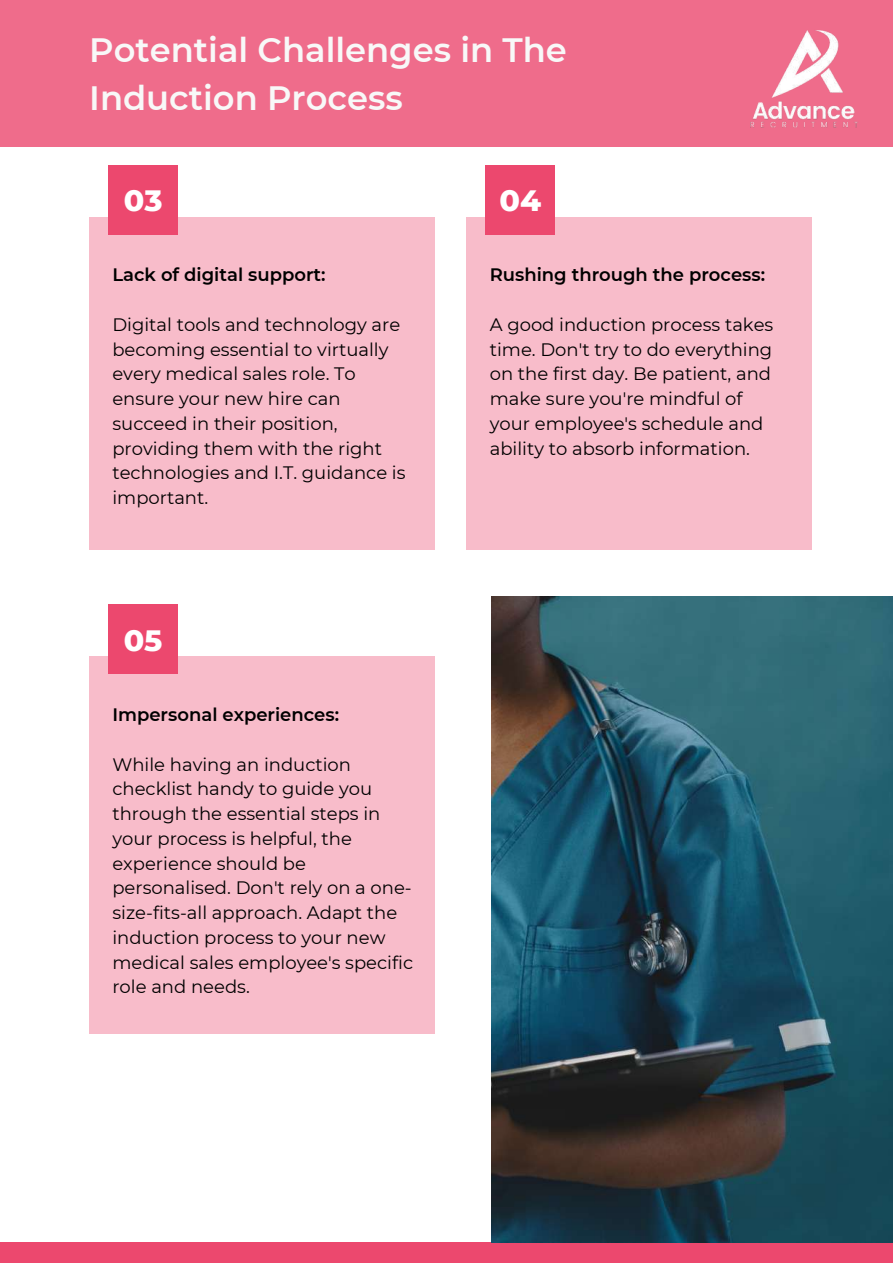
<style>
.page{position:relative;width:893px;height:1264px;background:#fff}
.page>*{position:absolute;margin:0;border:0;box-sizing:border-box;transform-origin:0 0}
.t1{font:600 33.75px/47.2px "Montserrat";color:#f8f8f8}
.t2{font:800 30px "Montserrat";color:#fff}
.t3{font:18px/24.8px "Montserrat";color:#000}
.t4{font:600 18px "Montserrat";color:#000}
</style>
<div class="page">
<div style="left:0;top:1242px;width:892px;height:20px;background:#ec486e"></div>
<div style="left:0;top:0;width:892px;height:147px;background:#ef6c8b"></div>
<img style="left:750px;top:30px;width:108px;height:98px">
<div style="left:89px;top:656px;width:345px;height:378px;background:#f8bcca"></div>
<div style="left:108px;top:604px;width:70px;height:69px;background:#ec486e"></div>
<div style="left:466px;top:217px;width:345px;height:332px;background:#f8bcca"></div>
<div style="left:486px;top:165px;width:69px;height:69px;background:#ec486e"></div>
<div style="left:89px;top:217px;width:345px;height:332px;background:#f8bcca"></div>
<div style="left:108px;top:165px;width:70px;height:69px;background:#ec486e"></div>
<img style="left:491px;top:596px;width:401px;height:646px">
<h1 class="t1" style="left:89px;top:27px;width:479px">Potential Challenges in The<br>Induction Process</h1>
<h2 class="t2" style="left:124px;top:182px;width:40px">03</h2>
<p class="t4" style="left:112px;top:264px;width:215px">Lack of digital support:</p>
<p class="t3" style="left:112px;top:312px;width:294px">Digital tools and technology are becoming essential to virtually every medical sales role. To ensure your new hire can succeed in their position, providing them with the right technologies and I.T. guidance is important.</p>
<h2 class="t2" style="left:124px;top:621px;width:40px">05</h2>
<p class="t4" style="left:112px;top:703px;width:228px">Impersonal experiences:</p>
<p class="t3" style="left:112px;top:752px;width:302px">While having an induction checklist handy to guide you through the essential steps in your process is helpful, the experience should be personalised. Don't rely on a one&shy;size-fits-all approach. Adapt the induction process to your new medical sales employee's specific role and needs.</p>
<h2 class="t2" style="left:499px;top:182px;width:43px">04</h2>
<p class="t4" style="left:489px;top:264px;width:277px">Rushing through the process:</p>
<p class="t3" style="left:489px;top:312px;width:285px">A good induction process takes time. Don't try to do everything on the first day. Be patient, and make sure you're mindful of your employee's schedule and ability to absorb information.</p>
</div>
